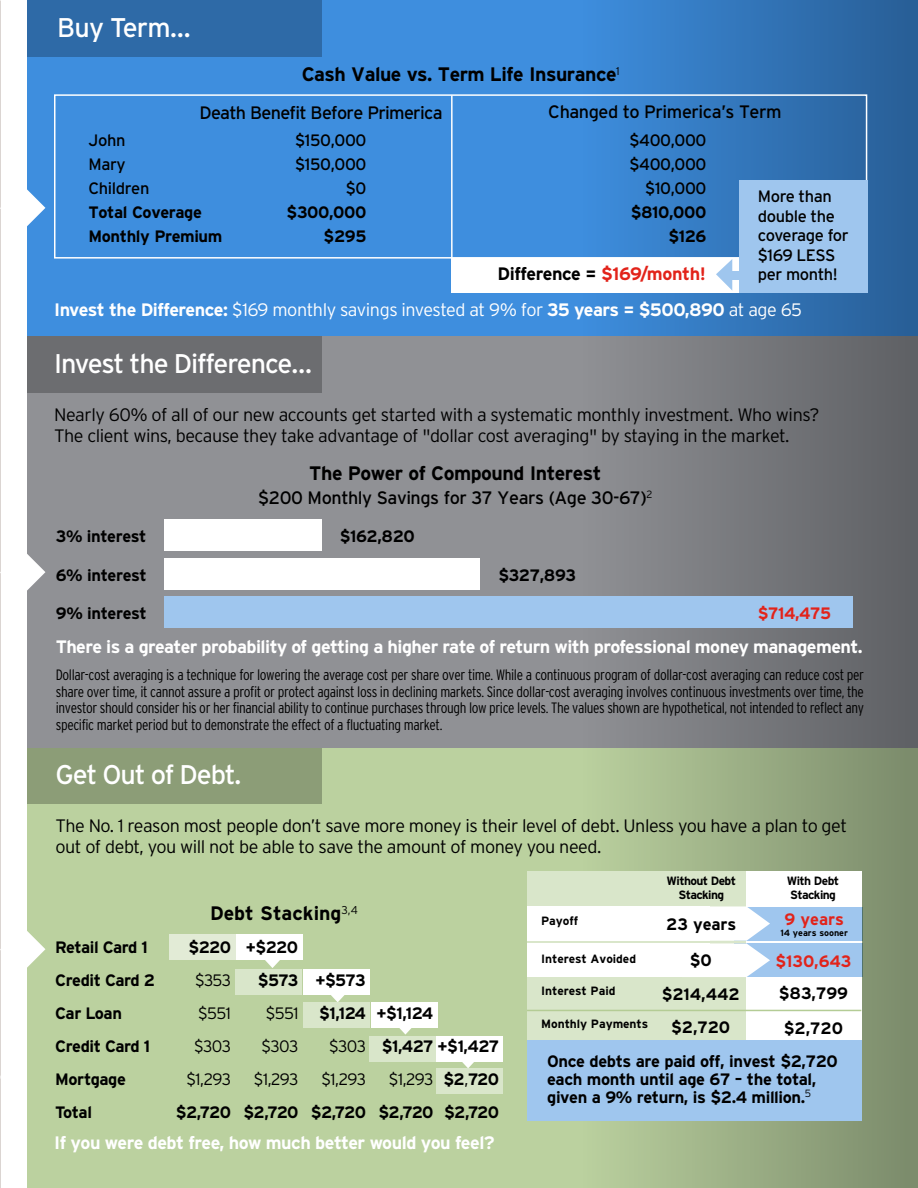
<style>
.page{position:relative;width:918px;height:1188px;background:#fff}
.page>*{position:absolute;margin:0;border:0;box-sizing:border-box;transform-origin:0 0}
.t1{font:27px "Interstate";letter-spacing:-.04em;color:#fff}
.t2{font:700 19.5px "Interstate";letter-spacing:-.025em;color:#000}
.t3{font:700 19.5px "Interstate";color:#000}
.t4{font:300 18px/21px "Interstate";letter-spacing:-.025em;color:#000}
.t5{font:700 18px "Interstate";letter-spacing:-.03em;color:#fff}
.t6{font:300 18px/36px "Interstate";letter-spacing:-.025em;color:#fff}
.t7{font:18px "Interstate";letter-spacing:-.025em;color:#000}
.t8{font:700 16.5px/18px "Interstate";letter-spacing:-.025em;color:#000;text-align:center}
.t9{font:16.5px/19.5px "Interstate";letter-spacing:-.025em;color:#000}
.t10{font:300 16.5px "Interstate";letter-spacing:-.045em;color:#000}
.t11{font:700 16.5px "Interstate";letter-spacing:-.06em;color:#000}
.t12{font:700 16.5px "Interstate";letter-spacing:-.005em;color:#e2231a}
.t13{font:700 16.5px/33.2px "Interstate";letter-spacing:-.005em;color:#000;text-align:center}
.t14{font:300 condensed 15px/16.5px "Interstate";letter-spacing:-.025em;color:#000;text-align:justify}
.t15{font:700 12px "Interstate";letter-spacing:-.005em;color:#000}
.t16{font:700 12px/13.5px "Interstate";letter-spacing:-.05em;color:#000;text-align:center}
.t17{font:700 9px "Interstate";letter-spacing:-.005em;color:#000}
.s1{font-weight:700;color:#000}
.s2{font-weight:700;color:#e2231a}
.s3{font-weight:700}
.s4{font-weight:300}
</style>
<div class="page">
<div style="left:27px;top:0;width:891px;height:372px;background:#3e8ede"></div>
<div style="left:27px;top:738px;width:891px;height:450px;background:#bbd19f"></div>
<div style="left:27px;top:337px;width:891px;height:411px;background:#909195"></div>
<svg style="left:551px;top:0;width:367px;height:1188px"></svg>
<div style="left:164px;top:519px;width:157px;height:32px;background:#fff"></div>
<div style="left:164px;top:558px;width:316px;height:32px;background:#fff"></div>
<div style="left:164px;top:596px;width:688px;height:32px;background:#9fc6ee"></div>
<div style="left:436px;top:1068px;width:66px;height:25px;background:#d9e6ca"></div>
<div style="left:369px;top:1036px;width:67px;height:25px;background:#d9e6ca"></div>
<div style="left:436px;top:1036px;width:66px;height:25px;background:#fff"></div>
<svg style="left:265px;top:960px;width:15px;height:8px"></svg>
<svg style="left:331px;top:995px;width:14px;height:7px"></svg>
<svg style="left:399px;top:1028px;width:13px;height:7px"></svg>
<svg style="left:459px;top:1061px;width:18px;height:7px"></svg>
<div style="left:303px;top:1002px;width:66px;height:26px;background:#d9e6ca"></div>
<div style="left:371px;top:1002px;width:66px;height:26px;background:#fff"></div>
<div style="left:235px;top:969px;width:67px;height:26px;background:#d9e6ca"></div>
<div style="left:303px;top:969px;width:66px;height:26px;background:#fff"></div>
<div style="left:169px;top:935px;width:66px;height:25px;background:#e2ebd6"></div>
<div style="left:236px;top:935px;width:67px;height:25px;background:#fff"></div>
<div style="left:527px;top:871px;width:334px;height:169px;background:#d9e6ca"></div>
<div style="left:747px;top:871px;width:115px;height:170px;background:#fff"></div>
<div style="left:734px;top:907px;width:128px;height:34px;background:#9fc6ee"></div>
<div style="left:734px;top:943px;width:128px;height:34px;background:#9fc6ee"></div>
<div style="left:527px;top:906px;width:182px;height:35px;background:#fff"></div>
<svg style="left:709px;top:906px;width:61px;height:71px"></svg>
<div style="left:527px;top:943px;width:182px;height:34px;background:#fff"></div>
<hr style="left:527px;top:1010px;width:334px;height:1px;background:#b4cc95">
<div style="left:527px;top:1040px;width:335px;height:81px;background:#9fc6ee"></div>
<div style="left:54px;top:94px;width:813px;height:165px;border:2px solid #fff"></div>
<hr style="left:451px;top:95px;width:2px;height:198px;background:#fff">
<div style="left:452px;top:258px;width:288px;height:35px;background:#fff"></div>
<div style="left:731px;top:271px;width:24px;height:8px;background:#9fc6ee"></div>
<svg style="left:716px;top:259px;width:16px;height:31px"></svg>
<svg style="left:0;top:185px;width:45px;height:46px"></svg>
<svg style="left:0;top:550px;width:45px;height:45px"></svg>
<svg style="left:0;top:927px;width:45px;height:45px"></svg>
<div style="left:739px;top:181px;width:128px;height:112px;background:#9fc6ee"></div>
<div style="left:27px;top:0;width:294px;height:57px;background:#2e6aa7"></div>
<div style="left:27px;top:337px;width:294px;height:56px;background:#6c6d70"></div>
<div style="left:27px;top:748px;width:294px;height:56px;background:#8c9d77"></div>
<h1 class="t1" style="left:57px;top:12px;width:135px">Buy Term…</h1>
<h2 class="t2" style="left:302px;top:64px;width:319px">Cash Value vs. Term Life Insurance<sup>1</sup></h2>
<p class="t7" style="left:548px;top:102px;width:235px">Changed to Primerica’s Term</p>
<p class="t7" style="left:200px;top:103px;width:245px">Death Benefit Before Primerica</p>
<p class="t9" style="left:89px;top:130px;width:38px">John</p>
<p class="t9" style="left:295px;top:130px;width:73px">$150,000</p>
<p class="t9" style="left:629px;top:130px;width:79px">$400,000</p>
<p class="t9" style="left:89px;top:155px;width:39px">Mary</p>
<p class="t9" style="left:295px;top:155px;width:73px">$150,000</p>
<p class="t9" style="left:629px;top:155px;width:79px">$400,000</p>
<p class="t9" style="left:89px;top:179px;width:62px">Children</p>
<p class="t9" style="left:346px;top:179px;width:22px">$0</p>
<p class="t9" style="left:645px;top:179px;width:63px">$10,000</p>
<p class="t8" style="left:89px;top:203px;width:115px">Total Coverage</p>
<p class="t8" style="left:287px;top:203px;width:81px">$300,000</p>
<p class="t8" style="left:631px;top:203px;width:77px">$810,000</p>
<p class="t8" style="left:88px;top:227px;width:135px">Monthly Premium</p>
<p class="t8" style="left:324px;top:227px;width:44px">$295</p>
<p class="t8" style="left:668px;top:227px;width:40px">$126</p>
<p class="t9" style="left:758px;top:187px;width:92px">More than double the coverage for $169 LESS per month!</p>
<p class="t6" style="left:54px;top:256px;width:750px;text-indent:443px"><span class="s1">Difference =</span> <span class="s2">$169/month!<br></span><span class="s3">Invest the Difference:</span> $169 monthly savings invested at 9% for <span class="s3">35 years = $500,890</span> at age 65</p>
<h1 class="t1" style="left:54px;top:348px;width:259px">Invest the Difference…</h1>
<p class="t4" style="left:54px;top:404px;width:767px">Nearly 60% of all of our new accounts get started with a systematic monthly investment. Who wins?<br>The client wins, because they take advantage of "dollar cost averaging" by staying in the market.</p>
<h2 class="t2" style="left:309px;top:463px;width:294px">The Power of Compound Interest</h2>
<p class="t7" style="left:258px;top:488px;width:396px">$200 Monthly Savings for 37 Years (Age 30-67)<sup>2</sup></p>
<p class="t8" style="left:56px;top:527px;width:92px">3% interest</p>
<p class="t8" style="left:340px;top:527px;width:77px">$162,820</p>
<p class="t8" style="left:56px;top:566px;width:93px">6% interest</p>
<p class="t8" style="left:498px;top:566px;width:79px">$327,893</p>
<p class="t8" style="left:56px;top:604px;width:93px">9% interest</p>
<p class="t12" style="left:758px;top:604px;width:75px">$714,475</p>
<p class="t5" style="left:56px;top:637px;width:808px">There is a greater probability of getting a higher rate of return with professional money management.</p>
<p class="t14" style="left:56px;top:667px;width:810px">Dollar-cost averaging is a technique for lowering the average cost per share over time. While a continuous program of dollar-cost averaging can reduce cost per share over time, it cannot assure a profit or protect against loss in declining markets. Since dollar-cost averaging involves continuous investments over time, the investor should consider his or her financial ability to continue purchases through low price levels. The values shown are hypothetical, not intended to reflect any specific market period but to demonstrate the effect of a fluctuating market.</p>
<h1 class="t1" style="left:56px;top:760px;width:187px">Get Out of Debt.</h1>
<p class="t4" style="left:56px;top:815px;width:793px">The No. 1 reason most people don’t save more money is their level of debt. Unless you have a plan to get out of debt, you will not be able to save the amount of money you need.</p>
<h2 class="t3" style="left:210px;top:903px;width:149px">Debt Stacking<sup>3,4</sup></h2>
<p class="t8" style="left:55px;top:938px;width:94px">Retail Card 1</p>
<p class="t8" style="left:189px;top:938px;width:111px">$220 +$220</p>
<p class="t8" style="left:55px;top:971px;width:101px">Credit Card 2</p>
<p class="t10" style="left:195px;top:971px;width:37px">$353</p>
<p class="t8" style="left:258px;top:971px;width:109px">$573 +$573</p>
<p class="t8" style="left:55px;top:1004px;width:68px">Car Loan</p>
<p class="t10" style="left:198px;top:1004px;width:34px">$551</p>
<p class="t8" style="left:266px;top:1004px;width:169px"><span class="s4">$551</span> $1,124 +$1,124</p>
<p class="t8" style="left:55px;top:1037px;width:97px">Credit Card 1</p>
<p class="t10" style="left:194px;top:1037px;width:39px">$303</p>
<p class="t10" style="left:262px;top:1037px;width:39px">$303</p>
<p class="t8" style="left:329px;top:1037px;width:172px"><span class="s4">$303</span> $1,427 +$1,427</p>
<p class="t8" style="left:55px;top:1070px;width:72px">Mortgage</p>
<p class="t10" style="left:186px;top:1070px;width:46px">$1,293</p>
<p class="t10" style="left:254px;top:1070px;width:46px">$1,293</p>
<p class="t10" style="left:321px;top:1070px;width:46px">$1,293</p>
<p class="t10" style="left:389px;top:1070px;width:112px">$1,293 <span class="s3">$2</span>,<span class="s3">720</span></p>
<p class="t8" style="left:55px;top:1103px;width:38px">Total</p>
<p class="t11" style="left:176px;top:1103px;width:325px">$2,720 $2,720 $2,720 $2,720 $2,720</p>
<p class="t5" style="left:54px;top:1132px;width:442px">If you were debt free, how much better would you feel?</p>
<p class="t16" style="left:667px;top:874px;width:71px">Without Debt<br>Stacking</p>
<p class="t15" style="left:541px;top:914px;width:39px">Payoff</p>
<p class="t15" style="left:541px;top:952px;width:96px">Interest Avoided</p>
<p class="t8" style="left:690px;top:951px;width:24px">$0</p>
<p class="t8" style="left:666px;top:915px;width:72px">23 years</p>
<p class="t15" style="left:541px;top:985px;width:76px">Interest Paid</p>
<p class="t15" style="left:541px;top:1018px;width:109px">Monthly Payments</p>
<p class="t13" style="left:662px;top:977px;width:80px">$214,442 $2,720</p>
<p class="t16" style="left:787px;top:874px;width:54px;text-align:left">With Debt<br>Stacking</p>
<p class="t12" style="left:785px;top:910px;width:61px">9 years</p>
<p class="t17" style="left:781px;top:928px;width:69px">14 years sooner</p>
<p class="t12" style="left:775px;top:952px;width:78px">$130,643</p>
<p class="t8" style="left:779px;top:976px;width:71px;line-height:35.2px">$83,799 $2,720</p>
<p class="t8" style="left:547px;top:1052px;width:292px;text-align:left">Once debts are paid off, invest $2,720 each month until age 67 – the total, given a 9% return, is $2.4 million.<sup>5</sup></p>
</div>
